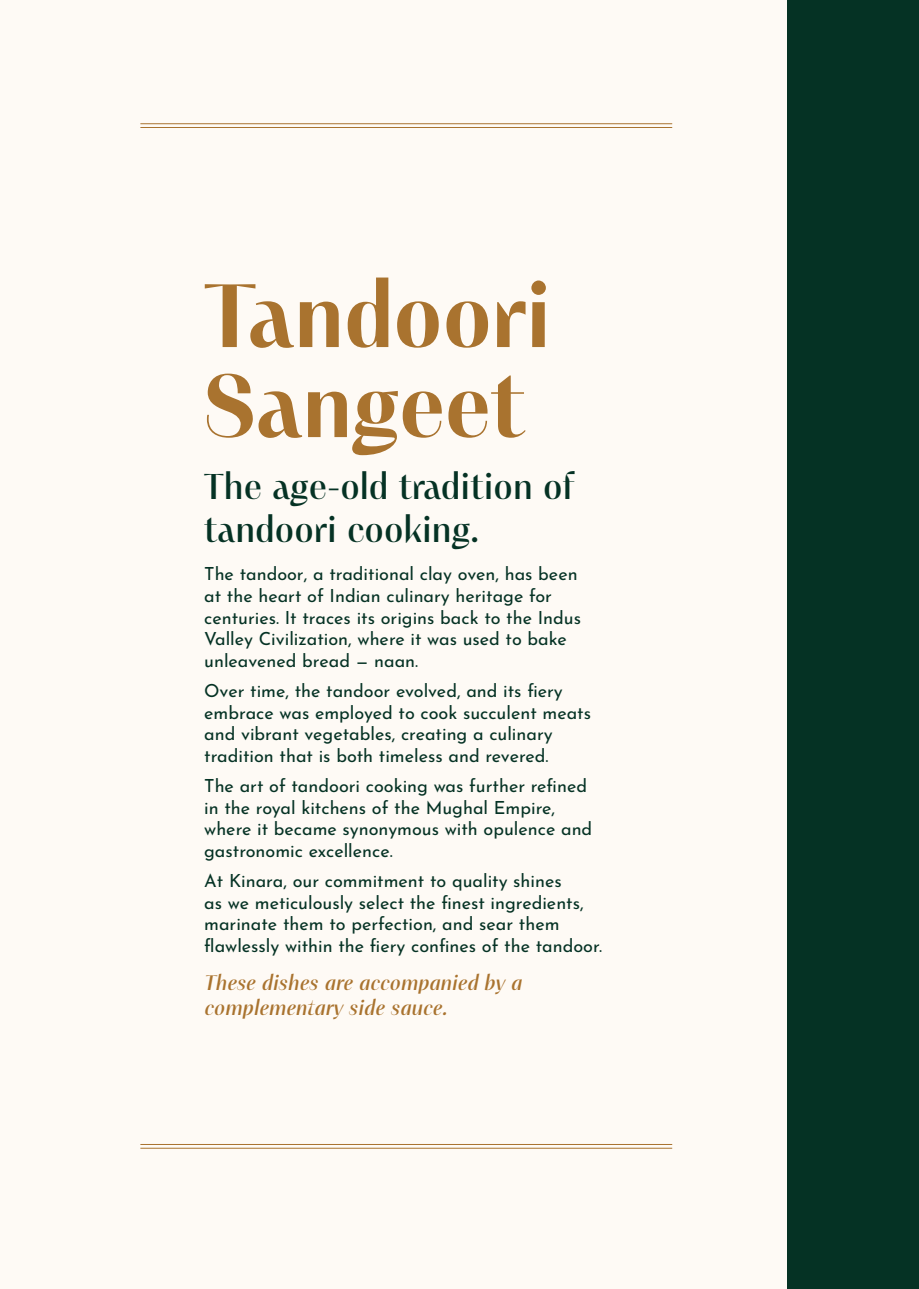
<style>
.page{position:relative;width:919px;height:1289px;background:#fff}
.page>*{position:absolute;margin:0;border:0;box-sizing:border-box;transform-origin:0 0}
.Section_Head{font:700 90px "PF Marlet Display";color:#a9732f}
.Section_Descrip_1{font:500 36px/43.2px "PF Marlet Display";color:#053224}
.Dish_Addon{font:italic 500 21px/25.2px "PF Marlet Display";color:#a9732f}
.Section_Descrip{font:18px/21.6px "Josefin Sans";color:#053224}
</style>
<div class="page">
<div style="left:0;top:0;width:918px;height:1288px;background:#fefaf5"></div>
<hr style="left:140px;top:1147px;width:532px;height:1px;background:#a9732f">
<hr style="left:140px;top:1144px;width:532px;height:1px;background:#a9732f">
<hr style="left:140px;top:127px;width:532px;height:1px;background:#a9732f">
<hr style="left:140px;top:123px;width:532px;height:1px;background:#a9732f">
<div style="left:787px;top:0;width:119px;height:1288px;background:#053224"></div>
<div style="left:893px;top:0;width:25px;height:1288px;background:#053224"></div>
<p class="Section_Head" style="left:204px;top:258px;width:348px">Tandoori</p>
<p class="Section_Head" style="left:204px;top:348px;width:322px">Sangeet</p>
<p class="Section_Descrip_1" style="left:204px;top:465px;width:371px">The age-old tradition of tandoori cooking.</p>
<p class="Section_Descrip" style="left:204px;top:561px;width:378px">The tandoor, a traditional clay oven, has been at the heart of Indian culinary heritage for centuries. It traces its origins back to the Indus Valley Civilization, where it was used to bake unleavened bread — naan.</p>
<p class="Section_Descrip" style="left:204px;top:677px;width:388px">Over time, the tandoor evolved, and its fiery embrace was employed to cook succulent meats and vibrant vegetables, creating a culinary tradition that is both timeless and revered.</p>
<p class="Section_Descrip" style="left:204px;top:772px;width:389px">The art of tandoori cooking was further refined in the royal kitchens of the Mughal Empire, where it became synonymous with opulence and gastronomic excellence.</p>
<p class="Section_Descrip" style="left:204px;top:867px;width:399px">At Kinara, our commitment to quality shines<br>as we meticulously select the finest ingredients, marinate them to perfection, and sear them flawlessly within the fiery confines of the tandoor.</p>
<p class="Dish_Addon" style="left:204px;top:969px;width:319px">These dishes are accompanied by a complementary side sauce.</p>
</div>
